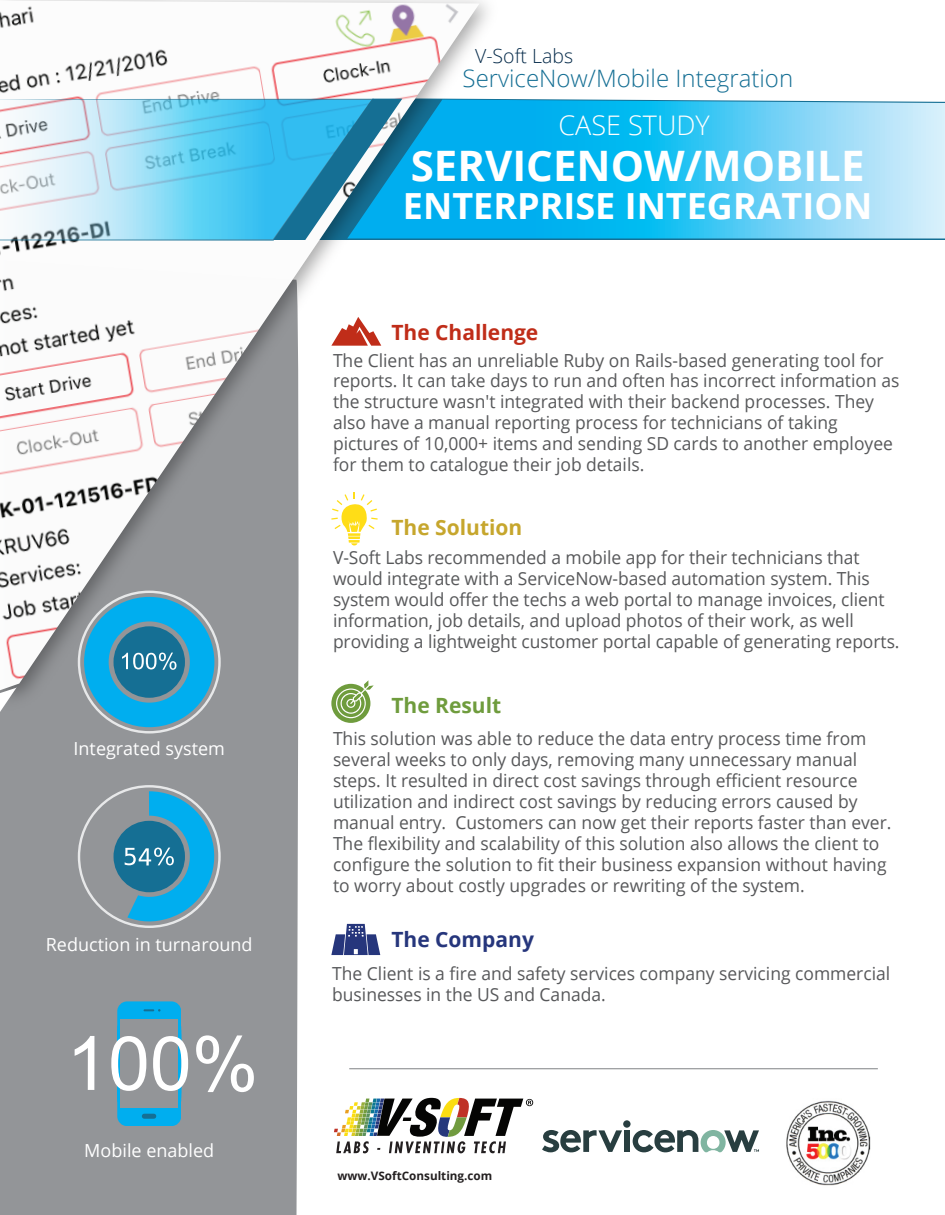
<style>
.page{position:relative;width:945px;height:1215px;background:#fff}
.page>*{position:absolute;margin:0;border:0;box-sizing:border-box;transform-origin:0 0}
.t1{font:700 42px "Open Sans";color:#fff}
.t2{font:700 36px "Open Sans";color:#fff}
.t3{font:300 27px "Open Sans";color:#fff}
.t4{font:300 24px "Open Sans";color:#156f94}
.t5{font:700 21px "Open Sans";color:#c02d19}
.t6{font:700 21px "Open Sans";color:#c6a62d}
.t7{font:700 21px "Open Sans";color:#26367c}
.t8{font:700 21px "Open Sans";color:#6f9c3d}
.t9{font:300 19.5px "Open Sans";color:#072c4b}
.t10{font:18px/21px "Open Sans";color:#57585a}
.t11{font:18px "Open Sans";color:#fff}
.t12{font:700 11.7px "Open Sans";color:#231f20}
</style>
<div class="page">
<div style="left:0;top:880px;width:298px;height:335px;background:#939598"></div>
<img style="left:0;top:1px;width:852px;height:879px">
<img style="left:0;top:0;width:480px;height:690px">
<svg style="left:0;top:99px;width:374px;height:142px;background:#9ad9f0"></svg>
<svg style="left:273px;top:99px;width:129px;height:141px;background:#35a5d0"></svg>
<hr style="left:349px;top:1069px;width:529px;height:1px;background:#808285">
<img style="left:786px;top:1100px;width:85px;height:86px">
<svg style="left:331px;top:317px;width:50px;height:29px"></svg>
<svg style="left:347px;top:100px;width:598px;height:138px;background:#40bfec"></svg>
<svg style="left:331px;top:492px;width:47px;height:54px"></svg>
<svg style="left:331px;top:680px;width:43px;height:43px"></svg>
<svg style="left:331px;top:924px;width:49px;height:31px"></svg>
<svg style="left:0;top:591px;width:221px;height:143px;background:#6ea5bc"></svg>
<svg style="left:78px;top:785px;width:143px;height:143px;background:#6199af"></svg>
<svg style="left:75px;top:1036px;width:19px;height:54px"></svg>
<svg style="left:111px;top:1001px;width:77px;height:125px;background:#7dacbf"></svg>
<svg style="left:196px;top:1035px;width:58px;height:57px"></svg>
<svg style="left:334px;top:1098px;width:199px;height:55px"></svg>
<svg style="left:542px;top:1130px;width:80px;height:22px"></svg>
<div style="left:623px;top:1120px;width:8px;height:8px;background:#283e40;border-radius:50%"></div>
<div style="left:624px;top:1130px;width:6px;height:22px;background:#283e40"></div>
<svg style="left:633px;top:1130px;width:126px;height:23px"></svg>
<p class="t11" style="left:74px;top:736px;width:153px">Integrated system</p>
<p class="t11" style="left:46px;top:933px;width:208px">Reduction in turnaround</p>
<p class="t11" style="left:84px;top:1138px;width:131px">Mobile enabled</p>
<p class="t9" style="left:475px;top:43px;width:100px">V-Soft Labs</p>
<h3 class="t4" style="left:463px;top:62px;width:332px">ServiceNow/Mobile Integration</h3>
<h3 class="t3" style="left:559px;top:106px;width:153px">CASE STUDY</h3>
<h1 class="t1" style="left:411px;top:137px;width:455px">SERVICENOW/MOBILE</h1>
<h2 class="t2" style="left:403px;top:180px;width:471px">ENTERPRISE INTEGRATION</h2>
<p class="t5" style="left:391px;top:317px;width:148px">The Challenge</p>
<p class="t10" style="left:333px;top:349px;width:568px">The Client has an unreliable Ruby on Rails-based generating tool for reports. It can take days to run and often has incorrect information as the structure wasn't integrated with their backend processes. They also have a manual reporting process for technicians of taking pictures of 10,000+ items and sending SD cards to another employee for them to catalogue their job details.</p>
<p class="t6" style="left:391px;top:512px;width:132px">The Solution</p>
<p class="t10" style="left:333px;top:547px;width:568px">V-Soft Labs recommended a mobile app for their technicians that would integrate with a ServiceNow-based automation system. This system would offer the techs a web portal to manage invoices, client information, job details, and upload photos of their work, as well providing a lightweight customer portal capable of generating reports.</p>
<p class="t8" style="left:391px;top:691px;width:111px">The Result</p>
<p class="t10" style="left:333px;top:728px;width:560px">This solution was able to reduce the data entry process time from several weeks to only days, removing many unnecessary manual steps. It resulted in direct cost savings through efficient resource utilization and indirect cost savings by reducing errors caused by manual entry. Customers can now get their reports faster than ever.<br>The flexibility and scalability of this solution also allows the client to configure the solution to fit their business expansion without having to worry about costly upgrades or rewriting of the system.</p>
<p class="t7" style="left:391px;top:925px;width:144px">The Company</p>
<p class="t10" style="left:332px;top:963px;width:560px">The Client is a fire and safety services company servicing commercial businesses in the US and Canada.</p>
<p class="t12" style="left:337px;top:1168px;width:156px">www.VSoftConsulting.com</p>
</div>
